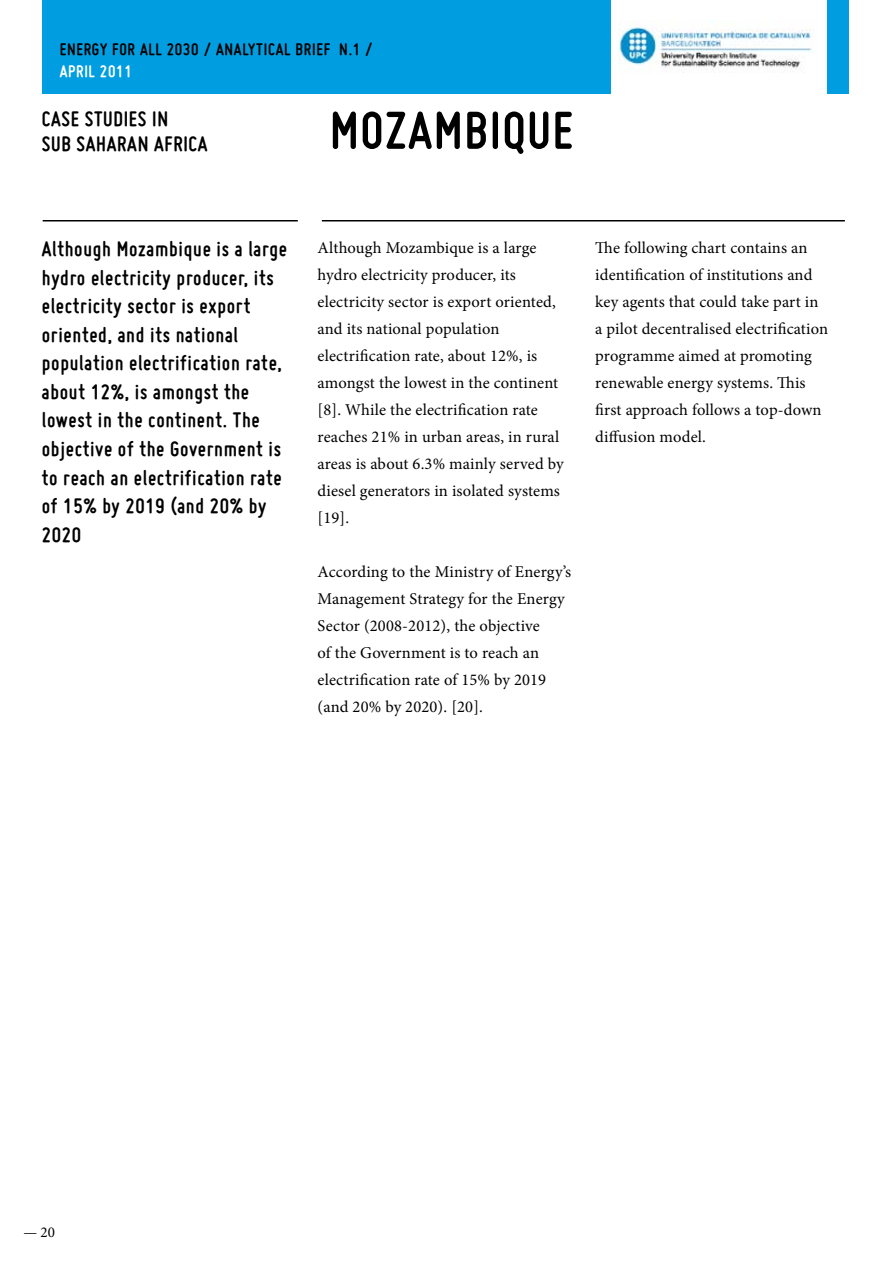
<style>
.page{position:relative;width:893px;height:1263px;background:#fff}
.page>*{position:absolute;margin:0;border:0;box-sizing:border-box;transform-origin:0 0}
.t1{font:700 55.5px "Miso";letter-spacing:.03em;color:#000}
.t2{font:700 22.5px/28.5px "Miso";letter-spacing:.03em;color:#000}
.t3{font:700 18px "Miso";letter-spacing:.04em;color:#000}
.t4{font:700 18px "Miso";letter-spacing:.04em;color:#fff}
.t5{font:16.5px/27px "Minion Pro";letter-spacing:.01em;color:#000}
.t6{font:15px "Minion Pro";color:#000}
</style>
<div class="page">
<div style="left:43px;top:0;width:806px;height:94px;background:#009ee0"></div>
<div style="left:611px;top:0;width:215px;height:94px;background:#fff"></div>
<img style="left:619px;top:20px;width:193px;height:53px">
<hr style="left:43px;top:220px;width:255px;height:1px;background:#000">
<hr style="left:322px;top:220px;width:523px;height:1px;background:#000">
<p class="t3" style="left:60px;top:39px;width:315px">ENERGY FOR ALL 2030 / ANALYTICAL BRIEF N.1 /</p>
<p class="t4" style="left:60px;top:61px;width:74px">APRIL 2011</p>
<h2 class="t2" style="left:42px;top:105px;width:167px;line-height:25.5px">CASE STUDIES IN<br>SUB SAHARAN AFRICA</h2>
<h1 class="t1" style="left:330px;top:99px;width:244px">MOZAMBIQUE</h1>
<p class="t2" style="left:42px;top:235px;width:247px">Although Mozambique is a large hydro electricity producer, its electricity sector is export oriented, and its national population electrification rate, about 12%, is amongst the lowest in the continent. The objective of the Government is to reach an electrification rate of 15% by 2019 (and 20% by<br>2020</p>
<p class="t5" style="left:595px;top:235px;width:234px">The following chart contains an identification of institutions and key agents that could take part in a pilot decentralised electrification programme aimed at promoting renewable energy systems. This first approach follows a top-down diffusion model.</p>
<p class="t5" style="left:318px;top:235px;width:248px">Although Mozambique is a large hydro electricity producer, its electricity sector is export oriented, and its national population electrification rate, about 12%, is amongst the lowest in the continent [8]. While the electrification rate reaches 21% in urban areas, in rural areas is about 6.3% mainly served by diesel generators in isolated systems [19].</p>
<p class="t5" style="left:318px;top:558px;width:255px">According to the Ministry of Energy’s Management Strategy for the Energy Sector (2008-2012), the objective<br>of the Government is to reach an electrification rate of 15% by 2019 (and 20% by 2020). [20].</p>
<p class="t6" style="left:23px;top:1222px;width:33px">— 20</p>
</div>
